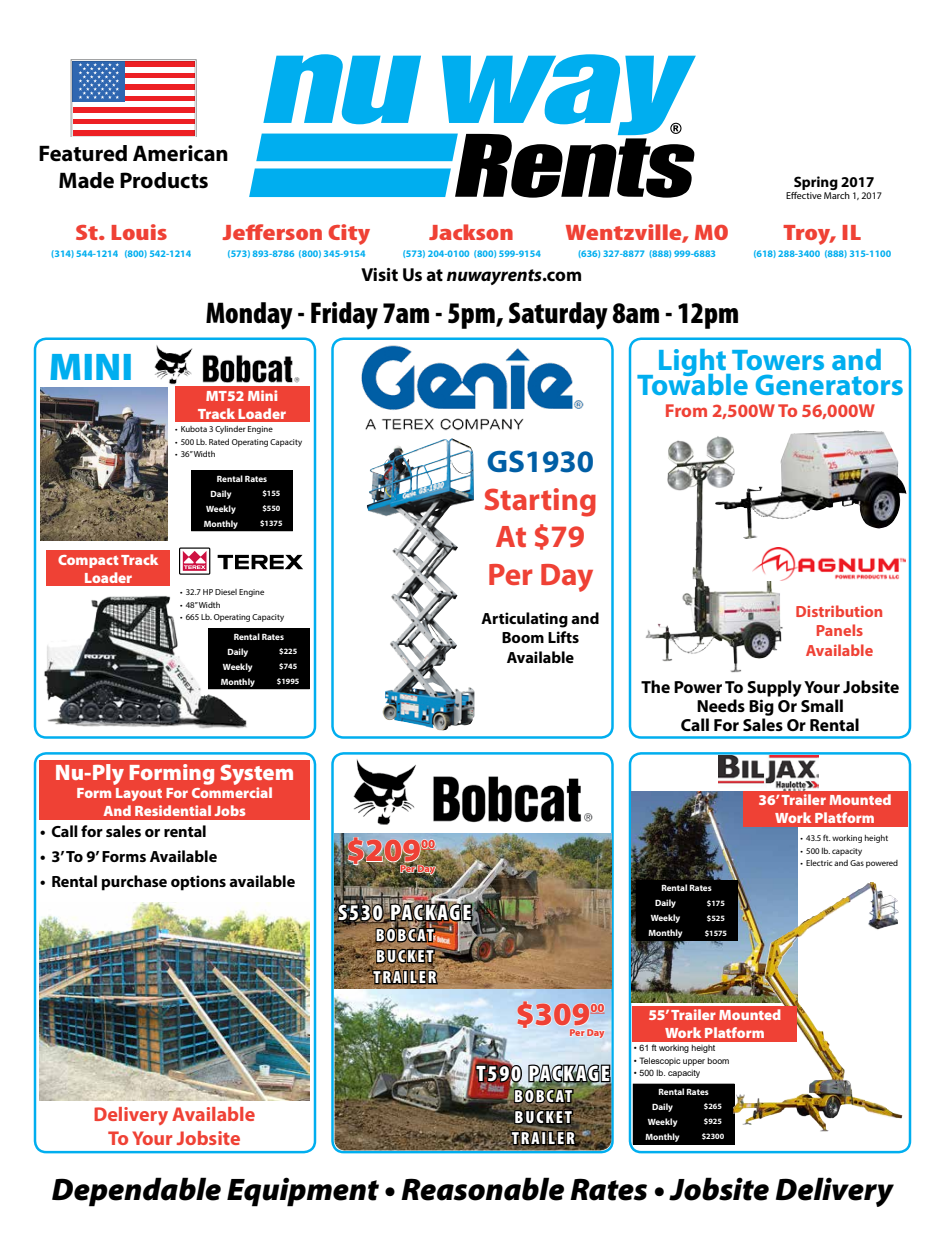
<style>
.page{position:relative;width:945px;height:1260px;background:#fff}
.page>*{position:absolute;margin:0;border:0;box-sizing:border-box;transform-origin:0 0}
.t1{font:900 38.75px "Myriad Pro";color:#00aeef}
.t2{font:900 32.5px "Myriad Pro";color:#ef4135}
.t3{font:italic 900 31.25px "Myriad Pro";color:#000}
.t4{font:700 31.25px/37.5px "Myriad Pro";color:#ef4135}
.t5{font:700 31.25px "Myriad Pro";color:#005ea5}
.t6{font:900 condensed 30px "Myriad Pro";color:#000}
.t7{font:700 30px/25px "Myriad Pro";color:#00aeef;text-align:center}
.t8{font:900 condensed 22.5px "Myriad Pro";color:#ef4135;scale:1.33 1}
.t9{font:700 22.5px/27px "Myriad Pro";color:#000;text-align:center}
.t10{font:900 condensed 22.5px "Myriad Pro";letter-spacing:.08em;color:#fff}
.t11{font:900 22.5px "Myriad Pro";color:#fff}
.t12{font:700 20px/24px "Myriad Pro";color:#ef4135;text-align:center}
.t13{font:700 18.75px "Myriad Pro";letter-spacing:-.005em;color:#000}
.t14{font:700 18.75px "Myriad Pro";color:#ef4135}
.t15{font:700 17.5px/18.8px "Myriad Pro";color:#000;text-align:center}
.t16{font:900 condensed 17.5px/21px "Myriad Pro";letter-spacing:.11em;color:#fff}
.t17{font:700 16.25px/19.5px "Myriad Pro";color:#000;text-align:center}
.t18{font:700 16.25px/19.5px "Myriad Pro";color:#ef4135;text-align:center}
.t19{font:900 15px/18px "Myriad Pro";color:#fff;text-align:center}
.t20{font:700 15px "Myriad Pro";color:#000}
.t21{font:900 12.38px "Myriad Pro";color:#ef4135}
.t22{font:700 10px "Myriad Pro";color:#00aeef}
.t23{font:10px "Myriad Pro";color:#000}
.t24{font:900 10px "Myriad Pro";letter-spacing:-.005em;color:#ef4135}
.t25{font:700 9.12px/14.9px "Myriad Pro";color:#fff}
.t26{font:8.75px "Myriad Pro";color:#000}
.t27{font:8.75px "Arial";color:#000}
.t28{font:700 8.12px "Myriad Pro";color:#fff}
.s1{font-style:italic}
</style>
<div class="page">
<div style="left:331px;top:338px;width:283px;height:401px;border:2px solid #00aeef;border-radius:11px"></div>
<div style="left:34px;top:338px;width:282px;height:401px;border:2px solid #00aeef;border-radius:11px"></div>
<svg style="left:249px;top:54px;width:447px;height:144px"></svg>
<div style="left:34px;top:752px;width:282px;height:401px;border:2px solid #00aeef;border-radius:11px"></div>
<div style="left:331px;top:752px;width:283px;height:401px;border:2px solid #00aeef;border-radius:11px"></div>
<img style="left:353px;top:759px;width:240px;height:66px">
<img style="left:334px;top:834px;width:277px;height:155px">
<img style="left:335px;top:837px;width:277px;height:317px">
<div style="left:629px;top:338px;width:282px;height:401px;border:2px solid #00aeef;border-radius:11px"></div>
<div style="left:629px;top:752px;width:282px;height:401px;border:2px solid #00aeef;border-radius:11px"></div>
<img style="left:154px;top:345px;width:146px;height:40px">
<hr style="left:191px;top:470px;width:59px;height:1px;background:#000">
<hr style="left:250px;top:470px;width:43px;height:1px;background:#000">
<div style="left:191px;top:471px;width:102px;height:59px;background:#000"></div>
<hr style="left:191px;top:530px;width:59px;height:1px;background:#000">
<hr style="left:250px;top:530px;width:43px;height:1px;background:#000">
<div style="left:175px;top:386px;width:135px;height:36px;background:#ef4135"></div>
<hr style="left:208px;top:628px;width:59px;height:1px;background:#000">
<hr style="left:267px;top:628px;width:43px;height:1px;background:#000">
<div style="left:252px;top:629px;width:58px;height:59px;background:#000"></div>
<hr style="left:208px;top:688px;width:59px;height:1px;background:#000">
<hr style="left:267px;top:688px;width:43px;height:1px;background:#000">
<div style="left:47px;top:550px;width:123px;height:36px;background:#ef4135"></div>
<div style="left:179px;top:548px;width:31px;height:27px;border:1px solid #000"></div>
<svg style="left:183px;top:551px;width:24px;height:20px"></svg>
<svg style="left:218px;top:555px;width:85px;height:14px"></svg>
<img style="left:44px;top:595px;width:208px;height:134px">
<img style="left:40px;top:387px;width:127px;height:153px">
<img style="left:361px;top:346px;width:223px;height:85px">
<img style="left:367px;top:438px;width:108px;height:292px">
<div style="left:39px;top:760px;width:271px;height:60px;background:#ef4135"></div>
<img style="left:40px;top:902px;width:270px;height:198px">
<div style="left:633px;top:1084px;width:102px;height:59px;background:#000"></div>
<hr style="left:633px;top:1143px;width:59px;height:1px;background:#000">
<hr style="left:692px;top:1143px;width:43px;height:1px;background:#000">
<img style="left:718px;top:755px;width:101px;height:35px">
<img style="left:631px;top:791px;width:167px;height:212px">
<hr style="left:636px;top:880px;width:59px;height:1px;background:#000">
<hr style="left:695px;top:880px;width:42px;height:1px;background:#000">
<div style="left:636px;top:881px;width:101px;height:59px;background:#000"></div>
<hr style="left:636px;top:940px;width:59px;height:1px;background:#000">
<hr style="left:695px;top:940px;width:42px;height:1px;background:#000">
<div style="left:743px;top:791px;width:164px;height:36px;background:#ef4135"></div>
<img style="left:733px;top:882px;width:169px;height:249px">
<div style="left:633px;top:1006px;width:164px;height:36px;background:#ef4135"></div>
<img style="left:645px;top:437px;width:138px;height:236px">
<img style="left:715px;top:430px;width:143px;height:109px">
<img style="left:752px;top:547px;width:154px;height:34px">
<svg style="left:71px;top:59px;width:125px;height:78px"></svg>
<h3 class="t9" style="left:38px;top:139px;width:192px">Featured American<br>Made Products</h3>
<h3 class="t20" style="left:794px;top:173px;width:82px">Spring 2017</h3>
<p class="t23" style="left:786px;top:190px;width:97px">Effective March 1, 2017</p>
<h3 class="t8" style="left:76px;top:218px;width:70px">St. Louis</h3>
<h3 class="t8" style="left:223px;top:218px;width:112px">Jefferson City</h3>
<h3 class="t8" style="left:430px;top:218px;width:65px">Jackson</h3>
<h3 class="t8" style="left:566px;top:218px;width:124px">Wentzville, MO</h3>
<h3 class="t8" style="left:784px;top:218px;width:60px">Troy, IL</h3>
<p class="t22" style="left:51px;top:247px;width:142px">(314) 544-1214 (800) 542-1214</p>
<p class="t22" style="left:228px;top:247px;width:140px">(573) 893-8786 (800) 345-9154</p>
<p class="t22" style="left:403px;top:247px;width:140px">(573) 204-0100 (800) 599-9154</p>
<p class="t22" style="left:578px;top:247px;width:140px">(636) 327-8877 (888) 999-6883</p>
<p class="t22" style="left:753px;top:247px;width:140px">(618) 288-3400 (888) 315-1100</p>
<h3 class="t13" style="left:362px;top:263px;width:222px">Visit Us at <span class="s1">nuwayrents</span>.com</h3>
<h3 class="t6" style="left:206px;top:293px;width:535px">Monday - Friday 7am - 5pm, Saturday 8am - 12pm</h3>
<h1 class="t1" style="left:49px;top:341px;width:86px">MINI</h1>
<h3 class="t19" style="left:58px;top:550px;width:102px">Compact Track<br>Loader</h3>
<h3 class="t19" style="left:198px;top:386px;width:90px">MT52 Mini<br>Track Loader</h3>
<p class="t26" style="left:175px;top:424px;width:99px">• Kubota 3 Cylinder Engine</p>
<p class="t26" style="left:175px;top:436px;width:128px">• 500 Lb. Rated Operating Capacity</p>
<p class="t26" style="left:175px;top:449px;width:42px">• 36” Width</p>
<p class="t25" style="left:211px;top:471px;width:58px;text-indent:6px">Rental Rates<br>Daily</p>
<p class="t28" style="left:262px;top:488px;width:19px">$155</p>
<p class="t25" style="left:206px;top:501px;width:31px">Weekly</p>
<p class="t28" style="left:262px;top:503px;width:19px">$550</p>
<p class="t25" style="left:204px;top:516px;width:36px">Monthly</p>
<p class="t28" style="left:260px;top:518px;width:24px">$1375</p>
<p class="t26" style="left:180px;top:587px;width:86px">• 32.7 HP Diesel Engine</p>
<p class="t26" style="left:180px;top:600px;width:42px">• 48” Width</p>
<p class="t26" style="left:180px;top:612px;width:105px">• 665 Lb. Operating Capacity</p>
<p class="t25" style="left:227px;top:629px;width:58px;text-indent:6px">Rental Rates<br>Daily</p>
<p class="t28" style="left:279px;top:646px;width:19px">$225</p>
<p class="t25" style="left:223px;top:659px;width:31px">Weekly</p>
<p class="t28" style="left:279px;top:661px;width:19px">$745</p>
<p class="t25" style="left:221px;top:674px;width:36px">Monthly</p>
<p class="t28" style="left:277px;top:676px;width:24px">$1995</p>
<h3 class="t11" style="left:55px;top:758px;width:241px">Nu-Ply Forming System</h3>
<h3 class="t19" style="left:77px;top:784px;width:198px">Form Layout For Commercial<br>And Residential Jobs</h3>
<h3 class="t17" style="left:40px;top:821px;width:168px">• Call for sales or rental</h3>
<h3 class="t17" style="left:40px;top:846px;width:179px">• 3’ To 9’ Forms Available</h3>
<h3 class="t17" style="left:40px;top:871px;width:257px">• Rental purchase options available</h3>
<h3 class="t12" style="left:93px;top:1101px;width:163px">Delivery Available<br>To Your Jobsite</h3>
<h3 class="t5" style="left:487px;top:441px;width:109px">GS1930</h3>
<h3 class="t4" style="left:484px;top:479px;width:115px">Starting<br>At $79<br>Per Day</h3>
<h3 class="t17" style="left:482px;top:608px;width:119px">Articulating and<br>Boom Lifts<br>Available</h3>
<h3 class="t7" style="left:637px;top:346px;width:268px">Light Towers and<br>Towable Generators</h3>
<h3 class="t14" style="left:665px;top:399px;width:212px">From 2,500W To 56,000W</h3>
<h3 class="t18" style="left:796px;top:601px;width:89px">Distribution<br>Panels<br>Available</h3>
<h3 class="t15" style="left:641px;top:677px;width:259px">The Power To Supply Your Jobsite<br>Needs Big Or Small<br>Call For Sales Or Rental</h3>
<h2 class="t2" style="left:347px;top:829px;width:76px">$209</h2>
<h3 class="t21" style="left:421px;top:836px;width:16px">00</h3>
<p class="t24" style="left:400px;top:862px;width:37px">Per Day</p>
<h3 class="t10" style="left:338px;top:898px;width:135px">S530 PACKAGE</h3>
<h3 class="t16" style="left:373px;top:924px;width:65px">BOBCAT<br>BUCKET<br>TRAILER</h3>
<h2 class="t2" style="left:516px;top:993px;width:76px">$309</h2>
<h3 class="t21" style="left:590px;top:999px;width:16px">00</h3>
<p class="t24" style="left:570px;top:1026px;width:37px">Per Day</p>
<h3 class="t10" style="left:477px;top:1059px;width:135px">T590 PACKAGE</h3>
<h3 class="t16" style="left:512px;top:1085px;width:65px">BOBCAT<br>BUCKET<br>TRAILER</h3>
<p class="t25" style="left:655px;top:881px;width:58px;text-indent:6px">Rental Rates<br>Daily</p>
<p class="t28" style="left:707px;top:898px;width:19px">$175</p>
<p class="t25" style="left:651px;top:911px;width:31px">Weekly</p>
<p class="t28" style="left:707px;top:913px;width:19px">$525</p>
<p class="t25" style="left:648px;top:925px;width:36px">Monthly</p>
<p class="t28" style="left:705px;top:927px;width:24px">$1575</p>
<h3 class="t19" style="left:759px;top:791px;width:135px">36’ Trailer Mounted<br>Work Platform</h3>
<p class="t26" style="left:801px;top:833px;width:89px">• 43.5 ft. working height</p>
<p class="t26" style="left:801px;top:845px;width:63px">• 500 lb. capacity</p>
<p class="t26" style="left:801px;top:858px;width:99px">• Electric and Gas powered</p>
<h3 class="t19" style="left:648px;top:1006px;width:135px">55’ Trailer Mounted<br>Work Platform</h3>
<p class="t27" style="left:634px;top:1042px;width:83px">• 61 ft working height</p>
<p class="t27" style="left:634px;top:1055px;width:97px">• Telescopic upper boom</p>
<p class="t27" style="left:634px;top:1067px;width:68px">• 500 lb. capacity</p>
<p class="t25" style="left:652px;top:1084px;width:58px;text-indent:6px">Rental Rates<br>Daily</p>
<p class="t28" style="left:704px;top:1101px;width:19px">$265</p>
<p class="t25" style="left:648px;top:1114px;width:31px">Weekly</p>
<p class="t28" style="left:704px;top:1116px;width:19px">$925</p>
<p class="t25" style="left:645px;top:1129px;width:36px">Monthly</p>
<p class="t28" style="left:702px;top:1131px;width:24px">$2300</p>
<h3 class="t3" style="left:52px;top:1169px;width:843px">Dependable Equipment • Reasonable Rates • Jobsite Delivery</h3>
</div>
